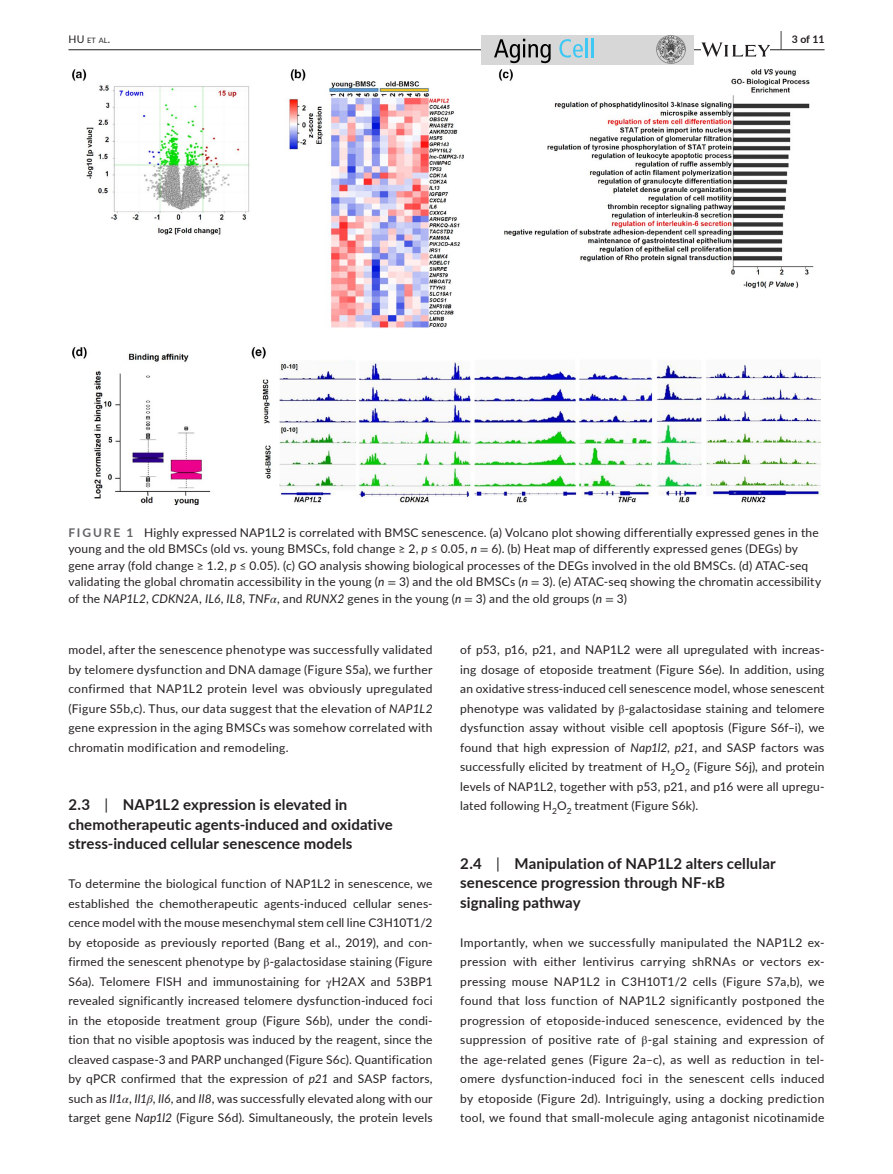
<style>
.page{position:relative;width:893px;height:1174px;background:#fff}
.page>*{position:absolute;margin:0;border:0;box-sizing:border-box;transform-origin:0 0}
.t1{font:700 15px/19.5px "Lato";letter-spacing:.005em;color:#231f20}
.t2{font:12px/19.5px "Lato";letter-spacing:.015em;color:#231f20;text-align:justify}
.t3{font:700 10.5px "Lato";color:#231f20}
.t4{font:7.35px "Lato";color:#231f20}
.s1{font-size:10.5px}
.s2{font-size:19.5px}
.s3{font-weight:700;color:#636366}
.s4{font-style:italic}
.s5{font-family:"STIX"}
.s6{font-family:"STIX";font-style:italic}
.s7{font-weight:400}
</style>
<div class="page">
<hr style="left:68px;top:49px;width:756px;height:1px;background:#231f20">
<div style="left:481px;top:35px;width:213px;height:29px;background:#d7d7d7"></div>
<svg style="left:494px;top:39px;width:57px;height:24px"></svg>
<svg style="left:559px;top:39px;width:24px;height:19px"></svg>
<hr style="left:585px;top:38px;width:3px;height:19px;background:#40c8f4">
<svg style="left:591px;top:38px;width:2px;height:19px"></svg>
<img style="left:657px;top:35px;width:28px;height:29px">
<svg style="left:701px;top:42px;width:69px;height:15px"></svg>
<img style="left:72px;top:69px;width:749px;height:435px">
<p class="t4" style="left:68px;top:35px;width:43px"><span class="s1">HU</span> et al<span class="s1">.</span></p>
<p class="t3" style="left:780px;top:31px;width:46px"><span class="s2">|</span> 3 of 11</p>
<p class="t2" style="left:68px;top:523px;width:754px;line-height:16.5px;text-align:left"><span class="s3">FIGURE 1</span> Highly expressed NAP1L2 is correlated with BMSC senescence. (a) Volcano plot showing differentially expressed genes in the young and the old BMSCs (old vs. young BMSCs, fold change ≥ 2, <span class="s4">p</span> ≤ 0.05, <span class="s4">n</span> <span class="s5">=</span> 6). (b) Heat map of differently expressed genes (DEGs) by gene array (fold change ≥ 1.2, <span class="s4">p</span> ≤ 0.05). (c) GO analysis showing biological processes of the DEGs involved in the old BMSCs. (d) ATAC-seq validating the global chromatin accessibility in the young (<span class="s4">n</span> <span class="s5">=</span> 3) and the old BMSCs (<span class="s4">n</span> <span class="s5">=</span> 3). (e) ATAC-seq showing the chromatin accessibility of the <span class="s4">NAP1L2</span>, <span class="s4">CDKN2A</span>, <span class="s4">IL6</span>, <span class="s4">IL8</span>, <span class="s4">TNF</span><span class="s6">α</span>, and <span class="s4">RUNX2</span> genes in the young (<span class="s4">n</span> <span class="s5">=</span> 3) and the old groups (<span class="s4">n</span> <span class="s5">=</span> 3)</p>
<p class="t2" style="left:68px;top:639px;width:366px">model, after the senescence phenotype was successfully validated by telomere dysfunction and DNA damage (Figure S5a), we further confirmed that NAP1L2 protein level was obviously upregulated (Figure S5b,c). Thus, our data suggest that the elevation of <span class="s4">NAP1L2 </span>gene expression in the aging BMSCs was somehow correlated with chromatin modification and remodeling.</p>
<p class="t1" style="left:68px;top:794px;width:326px">2.3 <span class="s7">|</span> NAP1L2 expression is elevated in chemotherapeutic agents-induced and oxidative stress-induced cellular senescence models</p>
<p class="t2" style="left:68px;top:873px;width:366px">To determine the biological function of NAP1L2 in senescence, we established the chemotherapeutic agents-induced cellular senes&shy;cence model with the mouse mesenchymal stem cell line C3H10T1/2 by etoposide as previously reported (Bang et al., 2019), and con&shy;firmed the senescent phenotype by <span class="s5">β</span>-galactosidase staining (Figure S6a). Telomere FISH and immunostaining for <span class="s5">γ</span>H2AX and 53BP1 revealed significantly increased telomere dysfunction-induced foci in the etoposide treatment group (Figure S6b), under the condi&shy;tion that no visible apoptosis was induced by the reagent, since the cleaved caspase-3 and PARP unchanged (Figure S6c). Quantification by qPCR confirmed that the expression of <span class="s4">p21</span> and SASP factors, such as <span class="s4">Il1</span><span class="s6">α</span>, <span class="s4">Il1</span><span class="s6">β</span>, <span class="s4">Il6</span>, and <span class="s4">Il8</span>, was successfully elevated along with our target gene <span class="s4">Nap1l2</span> (Figure S6d). Simultaneously, the protein levels</p>
<p class="t2" style="left:460px;top:639px;width:366px">of p53, p16, p21, and NAP1L2 were all upregulated with increas&shy;ing dosage of etoposide treatment (Figure S6e). In addition, using an oxidative stress-induced cell senescence model, whose senescent phenotype was validated by <span class="s5">β</span>-galactosidase staining and telomere dysfunction assay without visible cell apoptosis (Figure S6f–i), we found that high expression of <span class="s4">Nap1l2</span>, <span class="s4">p21</span>, and SASP factors was successfully elicited by treatment of H<sub>2</sub>O<sub>2</sub> (Figure S6j), and protein levels of NAP1L2, together with p53, p21, and p16 were all upregu&shy;lated following H<sub>2</sub>O<sub>2</sub> treatment (Figure S6k).</p>
<p class="t1" style="left:460px;top:853px;width:317px">2.4 <span class="s7">|</span> Manipulation of NAP1L2 alters cellular senescence progression through NF-κB signaling pathway</p>
<p class="t2" style="left:460px;top:932px;width:366px">Importantly, when we successfully manipulated the NAP1L2 ex&shy;pression with either lentivirus carrying shRNAs or vectors ex&shy;pressing mouse NAP1L2 in C3H10T1/2 cells (Figure S7a,b), we found that loss function of NAP1L2 significantly postponed the progression of etoposide-induced senescence, evidenced by the suppression of positive rate of <span class="s5">β</span>-gal staining and expression of the age-related genes (Figure 2a–c), as well as reduction in tel&shy;omere dysfunction-induced foci in the senescent cells induced by etoposide (Figure 2d). Intriguingly, using a docking prediction tool, we found that small-molecule aging antagonist nicotinamide</p>
</div>
